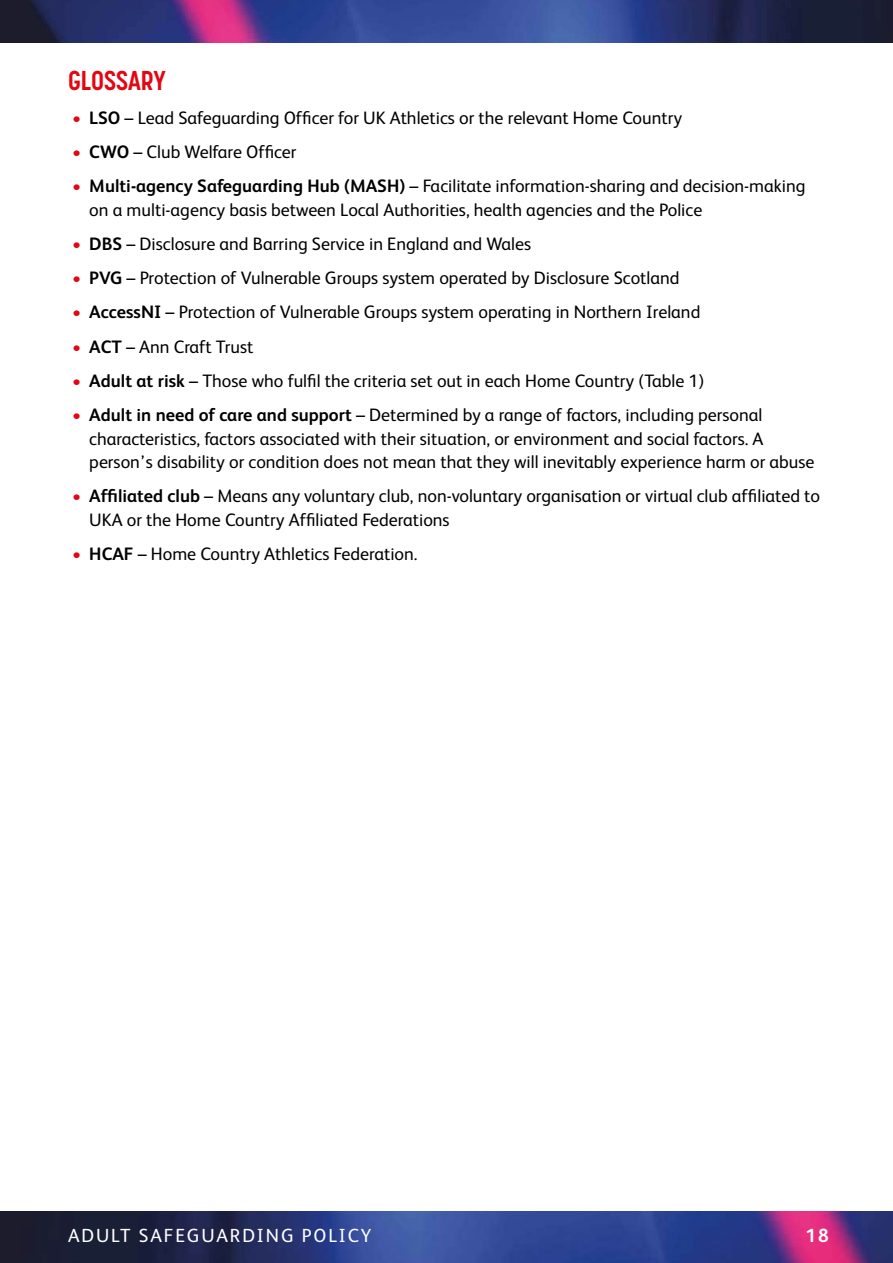
<style>
.page{position:relative;width:893px;height:1263px;background:#fff}
.page>*{position:absolute;margin:0;border:0;box-sizing:border-box;transform-origin:0 0}
.sub_section_head{font:700 27px "Korolev Condensed";color:#e30613}
.t1{font:19.05px "FS Albert";letter-spacing:.1em;color:#fff}
.t2{font:700 19.05px "FS Albert";color:#fff}
.safe-main{font:18px/23.5px "FS Albert";color:#000}
.s1{color:#e30613}
.s2{font-weight:700}
</style>
<div class="page">
<img style="left:0;top:1211px;width:893px;height:52px">
<img style="left:0;top:0;width:893px;height:43px">
<p class="sub_section_head" style="left:68px;top:64px;width:99px">GLOSSARY</p>
<p class="safe-main" style="left:72px;top:106px;width:611px"><span class="s1">•</span> <span class="s2">LSO</span> – Lead Safeguarding Officer for UK Athletics or the relevant Home Country</p>
<p class="safe-main" style="left:72px;top:140px;width:226px"><span class="s1">•</span> <span class="s2">CWO</span> – Club Welfare Officer</p>
<p class="safe-main" style="left:89px;top:174px;width:718px;text-indent:-17px"><span class="s1">•</span> <span class="s2">Multi-agency Safeguarding Hub (MASH)</span> – Facilitate information-sharing and decision-making on a multi-agency basis between Local Authorities, health agencies and the Police</p>
<p class="safe-main" style="left:72px;top:232px;width:460px"><span class="s1">•</span> <span class="s2">DBS</span> – Disclosure and Barring Service in England and Wales</p>
<p class="safe-main" style="left:72px;top:266px;width:609px"><span class="s1">•</span> <span class="s2">PVG</span> – Protection of Vulnerable Groups system operated by Disclosure Scotland</p>
<p class="safe-main" style="left:72px;top:301px;width:630px"><span class="s1">•</span> <span class="s2">AccessNI</span> – Protection of Vulnerable Groups system operating in Northern Ireland</p>
<p class="safe-main" style="left:72px;top:335px;width:183px"><span class="s1">•</span> <span class="s2">ACT</span> – Ann Craft Trust</p>
<p class="safe-main" style="left:72px;top:369px;width:634px"><span class="s1">•</span> <span class="s2">Adult at risk</span> – Those who fulfil the criteria set out in each Home Country (Table 1)</p>
<p class="safe-main" style="left:89px;top:403px;width:727px;text-indent:-17px"><span class="s1">•</span> <span class="s2">Adult in need of care and support</span> – Determined by a range of factors, including personal characteristics, factors associated with their situation, or environment and social factors. A person’s disability or condition does not mean that they will inevitably experience harm or abuse</p>
<p class="safe-main" style="left:89px;top:484px;width:732px;text-indent:-17px"><span class="s1">•</span> <span class="s2">Affiliated club</span> – Means any voluntary club, non-voluntary organisation or virtual club affiliated to<br>UKA or the Home Country Affiliated Federations</p>
<p class="safe-main" style="left:72px;top:542px;width:347px"><span class="s1">•</span> <span class="s2">HCAF</span> – Home Country Athletics Federation.</p>
<p class="t1" style="left:68px;top:1224px;width:305px">ADULT SAFEGUARDING POLICY</p>
<p class="t2" style="left:805px;top:1224px;width:25px">18</p>
</div>
